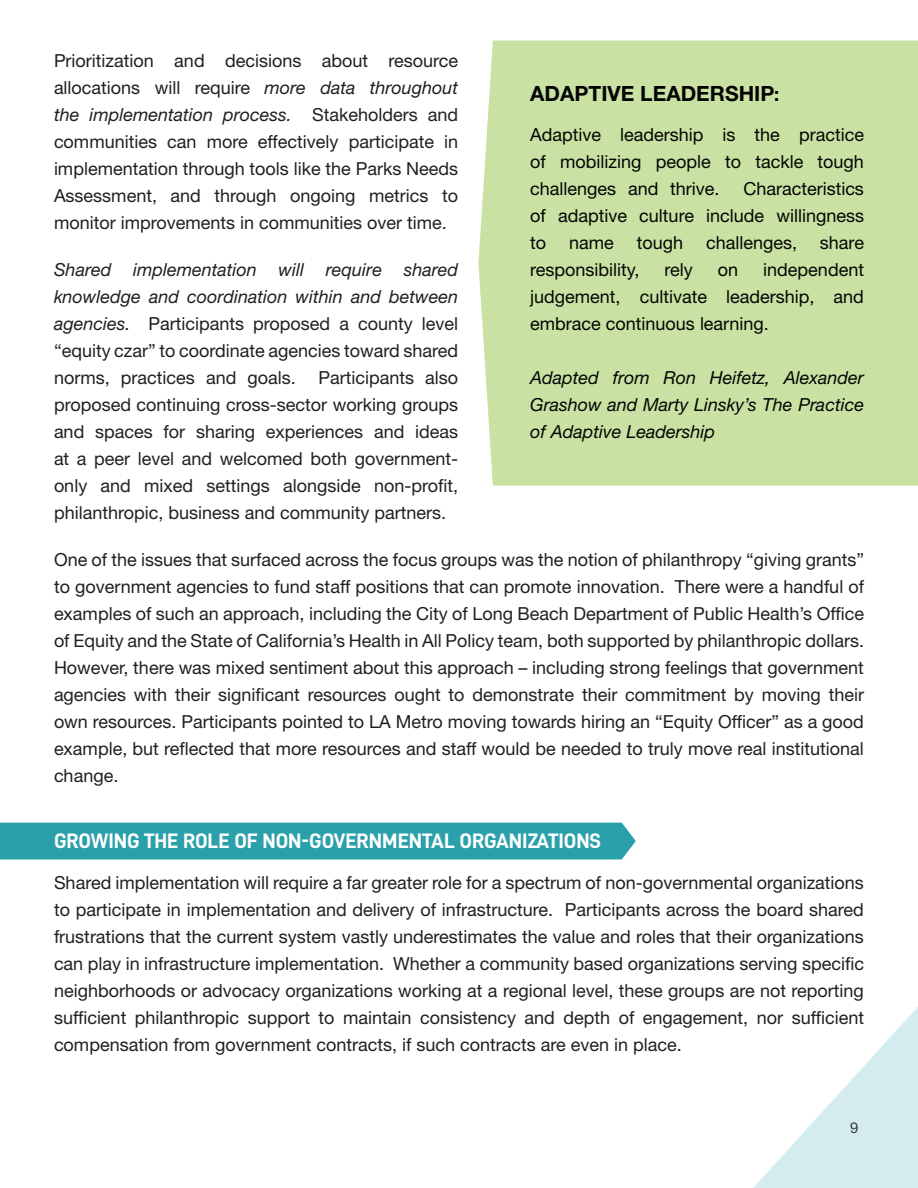
<style>
.page{position:relative;width:918px;height:1188px;background:#fff}
.page>*{position:absolute;margin:0;border:0;box-sizing:border-box;transform-origin:0 0}
.Header_2{font:21px "D DIN Bold";color:#fff}
.Header_2-2{font:700 21px "Helvetica Neue LT Std";color:#040503}
.Basic_Type{font:18px/27px "Helvetica Neue LT Std";color:#231f20;text-align:justify}
.Basic_Type-2{font:18px/27px "Helvetica Neue LT Std";color:#040503;text-align:justify}
.Basic_Type-3{font:italic 18px/27px "Helvetica Neue LT Std";color:#040503;text-align:justify}
.t1{font:15px "Helvetica Neue LT Std";color:#3e3e3f}
.s1{font-style:italic}
.s2{font-family:"D DIN Bold";font-weight:400}
</style>
<div class="page">
<svg style="left:753px;top:1007px;width:165px;height:181px"></svg>
<div style="left:0;top:823px;width:636px;height:37px;background:#2aa0aa"></div>
<div style="left:478px;top:40px;width:440px;height:446px;background:#c9e2a3"></div>
<div style="left:530px;top:83px;width:334px;height:361px;background:#c9e2a3"></div>
<p class="Basic_Type" style="left:54px;top:47px;width:406px">Prioritization and decisions about resource allocations will require <span class="s1">more data throughout the implementation process.</span> Stakeholders and communities can more effectively participate in implementation through tools like the Parks Needs Assessment, and through ongoing metrics to monitor improvements in communities over time.</p>
<p class="Basic_Type" style="left:54px;top:256px;width:406px"><span class="s1">Shared implementation will require shared knowledge and coordination within and between agencies.</span> Participants proposed a county level “equity czar” to coordinate agencies toward shared norms, practices and goals. Participants also proposed continuing cross-sector working groups and spaces for sharing experiences and ideas at a peer level and welcomed both government&shy;only and mixed settings alongside non-profit, philanthropic, business and community partners.</p>
<p class="Basic_Type" style="left:54px;top:546px;width:812px">One of the issues that surfaced across the focus groups was the notion of philanthropy “giving grants” to government agencies to fund staff positions that can promote innovation. There were a handful of examples of such an approach, including the City of Long Beach Department of Public Health’s Office of Equity and the State of California’s Health in All Policy team, both supported by philanthropic dollars.<br>However, there was mixed sentiment about this approach – including strong feelings that government agencies with their significant resources ought to demonstrate their commitment by moving their own resources. Participants pointed to LA Metro moving towards hiring an “Equity Officer” as a good example, but reflected that more resources and staff would be needed to truly move real institutional change.</p>
<p class="Header_2-2" style="left:530px;top:80px;width:250px">ADAPTIVE LEADERSHIP<span class="s2">:</span></p>
<p class="Basic_Type-2" style="left:530px;top:121px;width:335px">Adaptive leadership is the practice of mobilizing people to tackle tough challenges and thrive.</p>
<p class="Basic_Type-2" style="left:530px;top:175px;width:335px;text-indent:213px">Characteristics of adaptive culture include willingness to</p>
<p class="Basic_Type-2" style="left:569px;top:229px;width:46px">name</p>
<p class="Basic_Type-2" style="left:637px;top:229px;width:48px">tough</p>
<p class="Basic_Type-2" style="left:706px;top:229px;width:93px">challenges,</p>
<p class="Basic_Type-2" style="left:820px;top:229px;width:46px">share</p>
<p class="Basic_Type-2" style="left:530px;top:256px;width:111px">responsibility,</p>
<p class="Basic_Type-2" style="left:665px;top:256px;width:30px">rely</p>
<p class="Basic_Type-2" style="left:718px;top:256px;width:22px">on</p>
<p class="Basic_Type-2" style="left:530px;top:256px;width:335px;text-indent:233px">independent judgement, cultivate leadership, and embrace continuous learning.</p>
<p class="Basic_Type-3" style="left:530px;top:364px;width:335px">Adapted from Ron Heifetz, Alexander Grashow and Marty Linsky’s The Practice of Adaptive Leadership</p>
<p class="Header_2" style="left:54px;top:829px;width:549px">GROWING THE ROLE OF NON-GOVERNMENTAL ORGANIZATIONS</p>
<p class="Basic_Type" style="left:54px;top:868px;width:812px">Shared implementation will require a far greater role for a spectrum of non-governmental organizations to participate in implementation and delivery of infrastructure. Participants across the board shared frustrations that the current system vastly underestimates the value and roles that their organizations can play in infrastructure implementation. Whether a community based organizations serving specific neighborhoods or advocacy organizations working at a regional level, these groups are not reporting sufficient philanthropic support to maintain consistency and depth of engagement, nor sufficient compensation from government contracts, if such contracts are even in place.</p>
<p class="t1" style="left:850px;top:1119px;width:10px">9</p>
</div>
